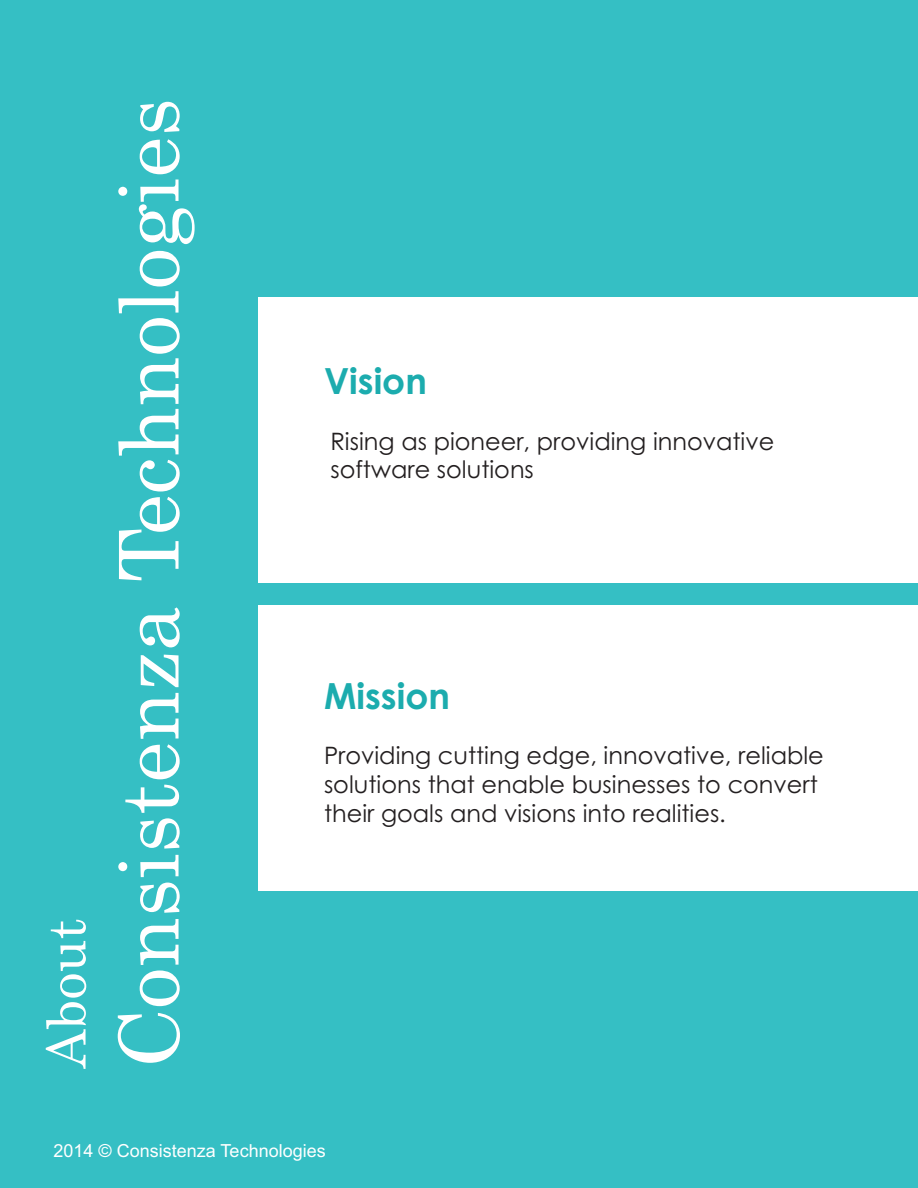
<style>
.page{position:relative;width:918px;height:1188px;background:#35bfc4}
.page>*{position:absolute;margin:0;border:0;box-sizing:border-box;transform-origin:0 0}
.t1{font:82.5px "Century";color:#fff}
.t2{font:54px "Century";color:#fff}
.t3{font:700 36px "Century Gothic";color:#1cacae}
.t4{font:24px/28.7px "Century Gothic";color:#231f20}
.t5{font:18px "Arial";color:#fff}
</style>
<div class="page">
<div style="left:258px;top:297px;width:660px;height:286px;background:#fff"></div>
<div style="left:258px;top:605px;width:660px;height:286px;background:#fff"></div>
<h2 class="t2" style="left:46px;top:1069px;width:152px;rotate:-90deg">About</h2>
<h1 class="t1" style="left:117px;top:1069px;width:972px;rotate:-90deg">Consistenza Technologies</h1>
<h3 class="t3" style="left:324px;top:367px;width:104px">Vision</h3>
<p class="t4" style="left:330px;top:429px;width:445px">Rising as pioneer, providing innovative software solutions</p>
<h3 class="t3" style="left:324px;top:682px;width:127px">Mission</h3>
<p class="t4" style="left:324px;top:744px;width:501px">Providing cutting edge, innovative, reliable solutions that enable businesses to convert their goals and visions into realities.</p>
<p class="t5" style="left:54px;top:1144px;width:274px">2014 © Consistenza Technologies</p>
</div>
